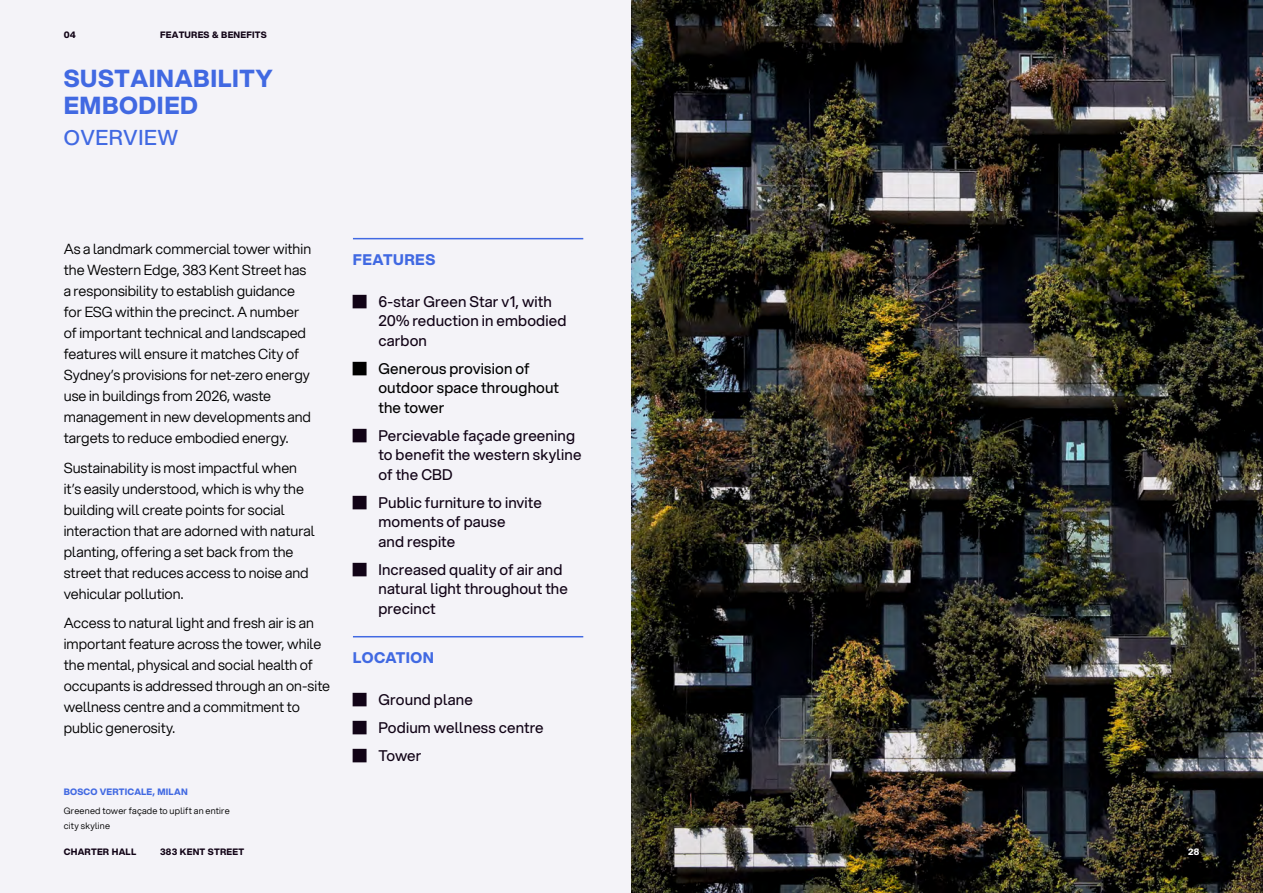
<style>
.page{position:relative;width:1263px;height:893px;background:#f4f3f8}
.page>*{position:absolute;margin:0;border:0;box-sizing:border-box;transform-origin:0 0}
.t1{font:24px/27px "Aspekta 750";letter-spacing:.025em;color:#4169e2}
.t2{font:21px "Aspekta 500";letter-spacing:.025em;color:#4169e2}
.t3{font:15px/19.5px "Aspekta 450";letter-spacing:.01em;color:#110316}
.t4{font:15px/19.5px "Aspekta 450";letter-spacing:.01em;color:#000}
.t5{font:15px "Aspekta 750";letter-spacing:.035em;color:#4169e2}
.t6{font:14.25px/21px "Aspekta 350";color:#000}
.t7{font:9px/15px "Aspekta 350";letter-spacing:.025em;color:#000}
.t8{font:9px "Aspekta 750";letter-spacing:.025em;color:#110316}
.t9{font:9px "Aspekta 750";letter-spacing:.02em;color:#4169e2}
.t10{font:9px "Aspekta 750";color:#fff}
</style>
<div class="page">
<img style="left:631px;top:0;width:632px;height:893px">
<hr style="left:353px;top:238px;width:230px;height:1px;background:#4169e2">
<hr style="left:353px;top:636px;width:230px;height:1px;background:#4169e2">
<p class="t8" style="left:64px;top:30px;width:14px">04</p>
<p class="t8" style="left:160px;top:30px;width:108px">FEATURES &amp; BENEFITS</p>
<h1 class="t1" style="left:64px;top:65px;width:211px">SUSTAINABILITY<br>EMBODIED</h1>
<h2 class="t2" style="left:64px;top:126px;width:116px">OVERVIEW</h2>
<p class="t6" style="left:64px;top:239px;width:249px">As a landmark commercial tower within the Western Edge, 383 Kent Street has a responsibility to establish guidance for ESG within the precinct. A number of important technical and landscaped features will ensure it matches City of Sydney’s provisions for net-zero energy use in buildings from 2026, waste management in new developments and targets to reduce embodied energy.</p>
<p class="t6" style="left:64px;top:457px;width:253px">Sustainability is most impactful when it’s easily understood, which is why the building will create points for social interaction that are adorned with natural planting, offering a set back from the street that reduces access to noise and vehicular pollution.</p>
<p class="t6" style="left:64px;top:613px;width:268px">Access to natural light and fresh air is an important feature across the tower, while the mental, physical and social health of occupants is addressed through an on-site wellness centre and a commitment to public generosity.</p>
<p class="t9" style="left:64px;top:786px;width:125px">BOSCO VERTICALE, MILAN</p>
<p class="t7" style="left:64px;top:803px;width:167px">Greened tower façade to uplift an entire city skyline</p>
<p class="t8" style="left:64px;top:846px;width:74px">CHARTER HALL</p>
<p class="t8" style="left:160px;top:846px;width:85px">383 KENT STREET</p>
<p class="t5" style="left:353px;top:251px;width:84px">FEATURES</p>
<p class="t3" style="left:378px;top:292px;width:189px;text-indent:-26px">■ 6-star Green Star v1, with<br>20% reduction in embodied carbon</p>
<p class="t4" style="left:378px;top:359px;width:182px;text-indent:-26px">■ Generous provision of outdoor space throughout the tower</p>
<p class="t3" style="left:378px;top:426px;width:205px;text-indent:-26px">■ Percievable façade greening to benefit the western skyline of the CBD</p>
<p class="t3" style="left:378px;top:493px;width:165px;text-indent:-26px">■ Public furniture to invite moments of pause<br>and respite</p>
<p class="t3" style="left:378px;top:560px;width:191px;text-indent:-26px">■ Increased quality of air and natural light throughout the precinct</p>
<p class="t5" style="left:353px;top:649px;width:83px">LOCATION</p>
<p class="t3" style="left:353px;top:690px;width:121px">■ Ground plane</p>
<p class="t3" style="left:353px;top:718px;width:192px">■ Podium wellness centre</p>
<p class="t3" style="left:353px;top:746px;width:70px">■ Tower</p>
<p class="t10" style="left:1188px;top:846px;width:13px">28</p>
</div>
